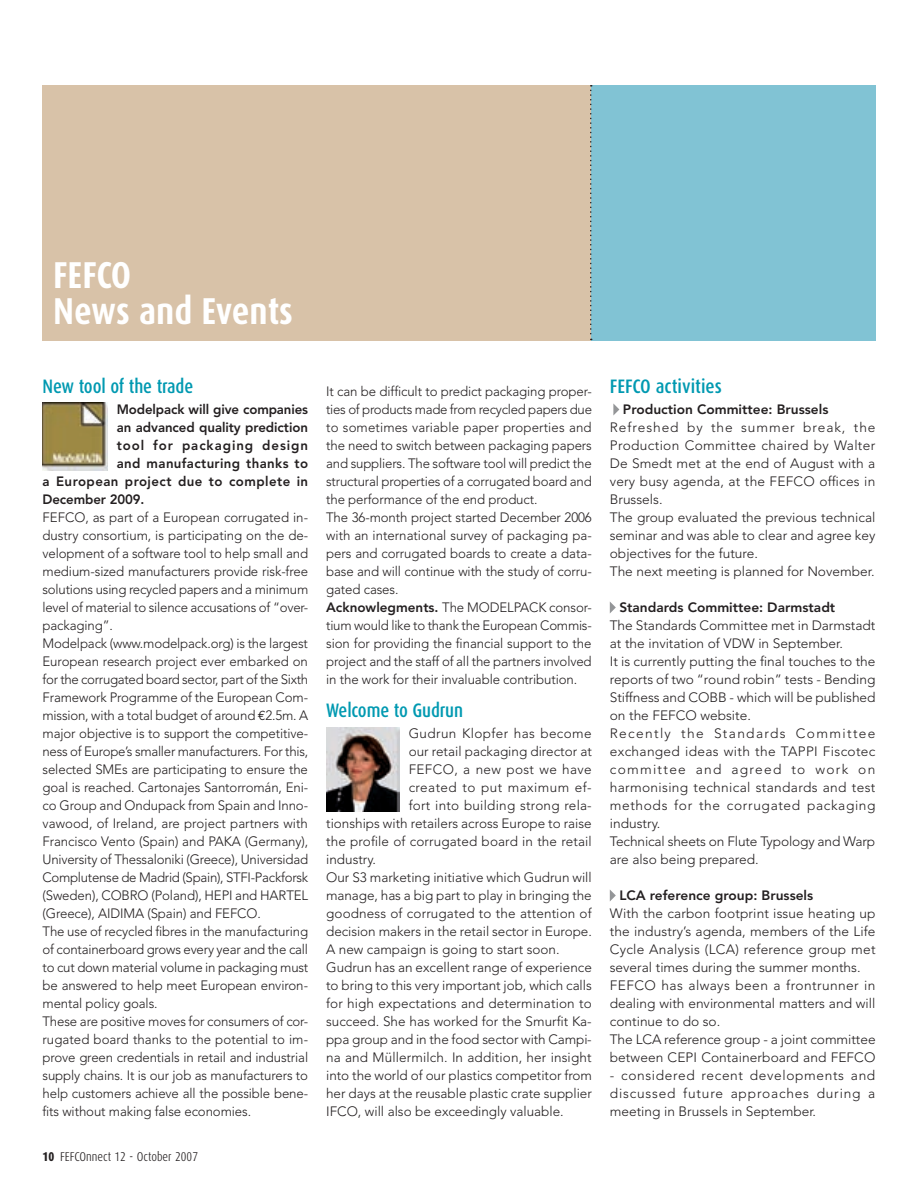
<style>
.page{position:relative;width:918px;height:1188px;background:#fff}
.page>*{position:absolute;margin:0;border:0;box-sizing:border-box;transform-origin:0 0}
.t1{font:700 37.5px/36px "Dax Condensed";color:#fff}
.t2{font:500 19.5px "Dax Condensed";letter-spacing:-.01em;color:#0099b1}
.t3{font:300 13.5px/18px "Avenir";letter-spacing:-.005em;color:#231f20}
.t4{font:800 13.5px "Avenir";color:#231f20}
.t5{font:300 13.5px "Avenir";letter-spacing:.03em;color:#231f20}
.t6{font:800 13.5px "Avenir";letter-spacing:.035em;color:#231f20}
.t7{font:300 13.5px "Avenir";letter-spacing:.02em;color:#231f20}
.t8{font:800 13.5px "Avenir";letter-spacing:.03em;color:#231f20}
.t9{font:800 13.5px "Avenir";letter-spacing:.07em;color:#231f20}
.t10{font:300 12.75px "Dax Condensed";color:#231f20}
.s1{font-family:"Euro Mono";font-weight:400}
.s2{font-weight:800}
</style>
<div class="page">
<img style="left:326px;top:727px;width:74px;height:85px">
<svg style="left:613px;top:403px;width:6px;height:13px"></svg>
<svg style="left:610px;top:602px;width:6px;height:11px"></svg>
<svg style="left:610px;top:890px;width:6px;height:11px"></svg>
<img style="left:43px;top:403px;width:65px;height:68px">
<div style="left:43px;top:85px;width:548px;height:255px;background:#d8c2a8"></div>
<div style="left:591px;top:85px;width:284px;height:255px;background:#81c3d4"></div>
<svg style="left:590px;top:85px;width:2px;height:255px"></svg>
<h1 class="t1" style="left:53px;top:257px;width:241px">FEFCO<br>News and Events</h1>
<h2 class="t2" style="left:43px;top:376px;width:152px">New tool of the trade</h2>
<p class="t4" style="left:117px;top:401px;width:193px">Modelpack will give companies</p>
<p class="t4" style="left:117px;top:419px;width:193px">an advanced quality prediction</p>
<p class="t9" style="left:117px;top:437px;width:193px">tool for packaging design</p>
<p class="t8" style="left:117px;top:455px;width:193px">and manufacturing thanks to</p>
<p class="t6" style="left:43px;top:473px;width:267px">a European project due to complete in</p>
<p class="t4" style="left:43px;top:491px;width:103px">December 2009.</p>
<p class="t3" style="left:43px;top:508px;width:267px">FEFCO, as part of a European corrugated in&shy;dustry consortium, is participating on the de&shy;velopment of a software tool to help small and medium-sized manufacturers provide risk-free solutions using recycled papers and a minimum level of material to silence accusations of “over&shy;packaging”.<br>Modelpack (www.modelpack.org) is the largest European research project ever embarked on for the corrugated board sector, part of the Sixth Framework Programme of the European Com&shy;mission, with a total budget of around <span class="s1">€</span>2.5m. A major objective is to support the competitive&shy;ness of Europe’s smaller manufacturers. For this, selected SMEs are participating to ensure the goal is reached. Cartonajes Santorromán, Eni&shy;co Group and Ondupack from Spain and Inno&shy;vawood, of Ireland, are project partners with Francisco Vento (Spain) and PAKA (Germany), University of Thessaloniki (Greece), Universidad Complutense de Madrid (Spain), STFI-Packforsk (Sweden), COBRO (Poland), HEPI and HARTEL (Greece), AIDIMA (Spain) and FEFCO.<br>The use of recycled fibres in the manufacturing of containerboard grows every year and the call to cut down material volume in packaging must be answered to help meet European environ&shy;mental policy goals.<br>These are positive moves for consumers of cor&shy;rugated board thanks to the potential to im&shy;prove green credentials in retail and industrial supply chains. It is our job as manufacturers to help customers achieve all the possible bene&shy;fits without making false economies.</p>
<p class="t10" style="left:43px;top:1149px;width:157px"><span class="s2">10</span> Fefconnect 12 - October 2007</p>
<p class="t3" style="left:326px;top:382px;width:267px">It can be difficult to predict packaging proper&shy;ties of products made from recycled papers due to sometimes variable paper properties and the need to switch between packaging papers and suppliers. The software tool will predict the structural properties of a corrugated board and the performance of the end product.<br>The 36-month project started December 2006 with an international survey of packaging pa&shy;pers and corrugated boards to create a data&shy;base and will continue with the study of corru&shy;gated cases.<br><span class="s2">Acknowlegments.</span> The MODELPACK consor&shy;tium would like to thank the European Commis&shy;sion for providing the financial support to the project and the staff of all the partners involved in the work for their invaluable contribution.</p>
<h2 class="t2" style="left:326px;top:700px;width:138px">Welcome to Gudrun</h2>
<p class="t5" style="left:409px;top:725px;width:185px">Gudrun Klopfer has become</p>
<p class="t3" style="left:409px;top:742px;width:185px">our retail packaging director at</p>
<p class="t5" style="left:409px;top:761px;width:185px">FEFCO, a new post we have</p>
<p class="t5" style="left:409px;top:779px;width:185px">created to put maximum ef-</p>
<p class="t7" style="left:409px;top:797px;width:185px">fort into building strong rela-</p>
<p class="t3" style="left:326px;top:814px;width:267px">tionships with retailers across Europe to raise</p>
<p class="t3" style="left:326px;top:832px;width:267px">the profile of corrugated board in the retail</p>
<p class="t3" style="left:326px;top:850px;width:51px">industry.</p>
<p class="t3" style="left:326px;top:868px;width:267px">Our S3 marketing initiative which Gudrun will</p>
<p class="t3" style="left:326px;top:886px;width:267px">manage, has a big part to play in bringing the</p>
<p class="t3" style="left:326px;top:904px;width:267px">goodness of corrugated to the attention of</p>
<p class="t3" style="left:326px;top:922px;width:267px">decision makers in the retail sector in Europe.</p>
<p class="t3" style="left:326px;top:940px;width:235px">A new campaign is going to start soon.</p>
<p class="t3" style="left:326px;top:958px;width:267px">Gudrun has an excellent range of experience</p>
<p class="t3" style="left:326px;top:976px;width:267px">to bring to this very important job, which calls</p>
<p class="t3" style="left:326px;top:994px;width:267px">for high expectations and determination to</p>
<p class="t3" style="left:326px;top:1012px;width:267px">succeed. She has worked for the Smurfit Ka-</p>
<p class="t3" style="left:326px;top:1030px;width:267px">ppa group and in the food sector with Campi-</p>
<p class="t3" style="left:326px;top:1048px;width:267px">na and Müllermilch. In addition, her insight</p>
<p class="t3" style="left:326px;top:1066px;width:267px">into the world of our plastics competitor from</p>
<p class="t3" style="left:326px;top:1084px;width:267px">her days at the reusable plastic crate supplier</p>
<p class="t3" style="left:326px;top:1102px;width:239px">IFCO, will also be exceedingly valuable.</p>
<h2 class="t2" style="left:610px;top:376px;width:113px">FEFCO activities</h2>
<p class="t4" style="left:623px;top:401px;width:207px">Production Committee: Brussels</p>
<p class="t3" style="left:610px;top:418px;width:267px">Refreshed by the summer break, the Production Committee chaired by Walter De Smedt met at the end of August with a very busy agenda, at the FEFCO offices in Brussels.<br>The group evaluated the previous technical seminar and was able to clear and agree key objectives for the future.<br>The next meeting is planned for November.</p>
<p class="t4" style="left:619px;top:599px;width:217px">Standards Committee: Darmstadt</p>
<p class="t3" style="left:610px;top:616px;width:267px">The Standards Committee met in Darmstadt at the invitation of VDW in September.<br>It is currently putting the final touches to the reports of two “round robin” tests - Bending Stiffness and COBB - which will be published on the FEFCO website.<br>Recently the Standards Committee exchanged ideas with the TAPPI Fiscotec committee and agreed to work on harmonising technical standards and test methods for the corrugated packaging industry.<br>Technical sheets on Flute Typology and Warp are also being prepared.</p>
<p class="t4" style="left:619px;top:887px;width:195px">LCA reference group: Brussels</p>
<p class="t3" style="left:610px;top:904px;width:267px">With the carbon footprint issue heating up the industry’s agenda, members of the Life Cycle Analysis (LCA) reference group met several times during the summer months.<br>FEFCO has always been a frontrunner in dealing with environmental matters and will continue to do so.<br>The LCA reference group - a joint committee between CEPI Containerboard and FEFCO</p>
<p class="t3" style="left:610px;top:1066px;width:267px;text-align:justify">- considered recent developments and discussed future approaches during a meeting in Brussels in September.</p>
</div>
